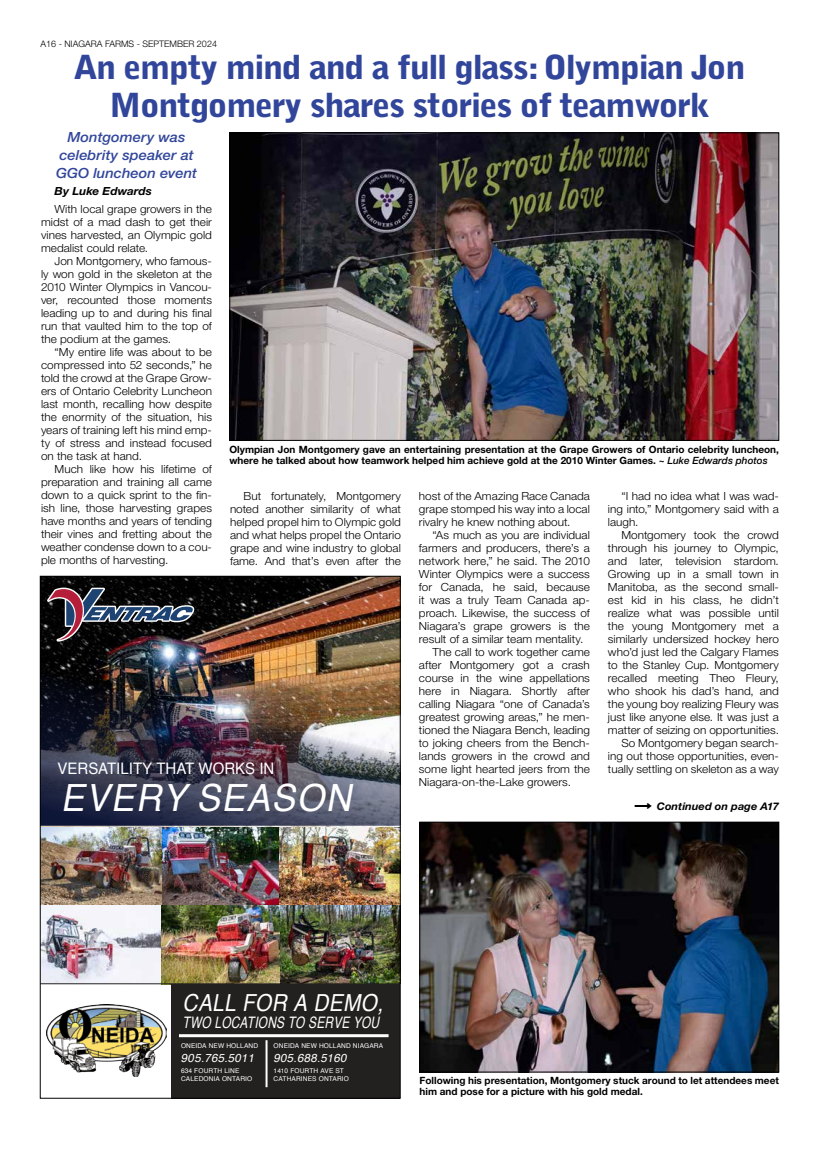
<style>
.page{position:relative;width:819px;height:1152px;background:#fff}
.page>*{position:absolute;margin:0;border:0;box-sizing:border-box;transform-origin:0 0}
.t1{font:italic 37.5px "Helvetica";color:#fff;scale:.95 1}
.t2{font:900 33px/37.9px "Bell Gothic Std";letter-spacing:-.04em;color:#31469b;text-align:center;scale:1.1 1}
.t3{font:italic 23.5px "Helvetica";color:#fff;scale:.88 1}
.t4{font:15.9px "Helvetica";color:#fff;scale:.95 1}
.t5{font:italic 15.8px "Helvetica";color:#fff;scale:.75 1}
.t6{font:italic 500 14px/18px "Helvetica Neue LT Pro";color:#31469b;text-align:center;scale:1.05 1}
.t7{font:italic 11.6px "Helvetica";color:#fff}
.t8{font:300 11.2px/13px "Helvetica Neue LT Pro";color:#000;text-align:justify;scale:1.05 1}
.t9{font:italic 700 11.2px "Helvetica Neue LT Pro";color:#000;scale:1.05 1}
.t10{font:italic 700 10.5px "Helvetica Neue LT Pro";color:#000;scale:1.05 1}
.t11{font:700 10px/11px "Helvetica Neue LT Pro";color:#000}
.t12{font:300 9px "Helvetica Neue LT Pro";color:#000}
.t13{font:6.6px/7.9px "Helvetica";letter-spacing:.02em;color:#fff}
.s1{font-weight:500;font-style:italic}
</style>
<div class="page">
<img style="left:42px;top:578px;width:356px;height:405px">
<img style="left:42px;top:658px;width:356px;height:167px">
<svg style="left:47px;top:588px;width:148px;height:54px;background:#37333d"></svg>
<div style="left:172px;top:984px;width:228px;height:114px;background:#232020"></div>
<hr style="left:179px;top:1034px;width:210px;height:3px;background:#fff">
<hr style="left:266px;top:1040px;width:2px;height:47px;background:#fff">
<img style="left:46px;top:1004px;width:120px;height:72px">
<hr style="left:40px;top:983px;width:360px;height:1px;background:#232020">
<img style="left:232px;top:135px;width:545px;height:304px">
<div style="left:230px;top:133px;width:549px;height:308px;border:1px solid #000"></div>
<img style="left:422px;top:824px;width:355px;height:246px">
<div style="left:420px;top:822px;width:359px;height:250px;border:1px solid #000"></div>
<p class="t12" style="left:41px;top:38px;width:178px">A16 - NIAGARA FARMS - SEPTEMBER 2024</p>
<h2 class="t2" style="left:74px;top:48px;width:612px">An empty mind and a full glass: Olympian Jon<br>Montgomery shares stories of teamwork</h2>
<p class="t6" style="left:56px;top:128px;width:136px">Montgomery was celebrity speaker at<br>GGO luncheon event</p>
<p class="t9" style="left:55px;top:184px;width:94px">By Luke Edwards</p>
<p class="t8" style="left:41px;top:202px;width:164px;text-indent:14px">With local grape growers in the midst of a mad dash to get their vines harvested, an Olympic gold medalist could relate.</p>
<p class="t8" style="left:41px;top:254px;width:164px;text-indent:14px">Jon Montgomery, who famous&shy;ly won gold in the skeleton at the 2010 Winter Olympics in Vancou&shy;ver, recounted those moments leading up to and during his final run that vaulted him to the top of the podium at the games.</p>
<p class="t8" style="left:41px;top:345px;width:164px;text-indent:14px">“My entire life was about to be compressed into 52 seconds,” he told the crowd at the Grape Grow&shy;ers of Ontario Celebrity Luncheon last month, recalling how despite the enormity of the situation, his years of training left his mind emp&shy;ty of stress and instead focused on the task at hand.</p>
<p class="t8" style="left:41px;top:462px;width:164px;text-indent:14px">Much like how his lifetime of preparation and training all came down to a quick sprint to the fin&shy;ish line, those harvesting grapes have months and years of tending their vines and fretting about the weather condense down to a cou&shy;ple months of harvesting.</p>
<p class="t11" style="left:230px;top:444px;width:551px">Olympian Jon Montgomery gave an entertaining presentation at the Grape Growers of Ontario celebrity luncheon, where he talked about how teamwork helped him achieve gold at the 2010 Winter Games. <span class="s1">~ Luke Edwards photos</span></p>
<p class="t8" style="left:230px;top:490px;width:164px;text-indent:14px">But fortunately, Montgomery noted another similarity of what helped propel him to Olympic gold and what helps propel the Ontario grape and wine industry to global fame. And that’s even after the</p>
<p class="t8" style="left:419px;top:490px;width:164px">host of the Amazing Race Canada grape stomped his way into a local rivalry he knew nothing about.</p>
<p class="t8" style="left:608px;top:490px;width:164px;text-indent:13px">“I had no idea what I was wad&shy;ing into,” Montgomery said with a laugh.</p>
<p class="t8" style="left:608px;top:529px;width:164px;text-align:right">Montgomery took the crowd through his journey to Olympic, and later, television stardom.<br>Growing up in a small town in<br>Manitoba, as the second small&shy;est kid in his class, he didn’t realize what was possible until the young Montgomery met a similarly undersized hockey hero who’d just led the Calgary Flames to the Stanley Cup. Montgomery recalled meeting Theo Fleury, who shook his dad’s hand, and the young boy realizing Fleury was just like anyone else. It was just a matter of seizing on opportunities.<br>So Montgomery began search&shy;ing out those opportunities, even&shy;tually settling on skeleton as a way</p>
<p class="t8" style="left:432px;top:529px;width:151px">“As much as you are individual</p>
<p class="t8" style="left:419px;top:542px;width:164px">farmers and producers, there’s a</p>
<p class="t8" style="left:419px;top:555px;width:164px">network here,” he said. The 2010</p>
<p class="t8" style="left:419px;top:568px;width:164px">Winter Olympics were a success</p>
<p class="t8" style="left:419px;top:581px;width:164px">for Canada, he said, because</p>
<p class="t8" style="left:419px;top:594px;width:164px">it was a truly Team Canada ap-</p>
<p class="t8" style="left:419px;top:607px;width:164px">proach. Likewise, the success of</p>
<p class="t8" style="left:419px;top:620px;width:164px">Niagara’s grape growers is the</p>
<p class="t8" style="left:419px;top:633px;width:158px">result of a similar team mentality.</p>
<p class="t8" style="left:432px;top:646px;width:151px">The call to work together came</p>
<p class="t8" style="left:419px;top:659px;width:164px">after Montgomery got a crash</p>
<p class="t8" style="left:419px;top:672px;width:164px">course in the wine appellations</p>
<p class="t8" style="left:419px;top:685px;width:164px">here in Niagara. Shortly after</p>
<p class="t8" style="left:419px;top:698px;width:164px">calling Niagara “one of Canada’s</p>
<p class="t8" style="left:419px;top:711px;width:164px">greatest growing areas,” he men-</p>
<p class="t8" style="left:419px;top:724px;width:164px">tioned the Niagara Bench, leading</p>
<p class="t8" style="left:419px;top:737px;width:164px">to joking cheers from the Bench-</p>
<p class="t8" style="left:419px;top:750px;width:164px">lands growers in the crowd and</p>
<p class="t8" style="left:419px;top:763px;width:164px">some light hearted jeers from the</p>
<p class="t8" style="left:419px;top:776px;width:146px">Niagara-on-the-Lake growers.</p>
<h3 class="t4" style="left:58px;top:756px;width:230px">VERSATILITY THAT WORKS IN</h3>
<h1 class="t1" style="left:61px;top:769px;width:318px">EVERY SEASON</h1>
<p class="t10" style="left:657px;top:800px;width:118px">Continued on page A17</p>
<h3 class="t3" style="left:183px;top:985px;width:237px">CALL FOR A DEMO,</h3>
<h3 class="t5" style="left:183px;top:1010px;width:269px">TWO LOCATIONS TO SERVE YOU</h3>
<p class="t13" style="left:181px;top:1042px;width:79px">ONEIDA NEW HOLLAND</p>
<p class="t7" style="left:181px;top:1049px;width:78px">905.765.5011</p>
<p class="t7" style="left:274px;top:1049px;width:78px">905.688.5160</p>
<p class="t13" style="left:181px;top:1067px;width:73px">634 FOURTH LINE<br>CALEDONIA ONTARIO</p>
<p class="t13" style="left:274px;top:1067px;width:77px">1410 FOURTH AVE ST<br>CATHARINES ONTARIO</p>
<p class="t13" style="left:274px;top:1042px;width:111px">ONEIDA NEW HOLLAND NIAGARA</p>
<p class="t11" style="left:420px;top:1075px;width:361px">Following his presentation, Montgomery stuck around to let attendees meet him and pose for a picture with his gold medal.</p>
</div>
